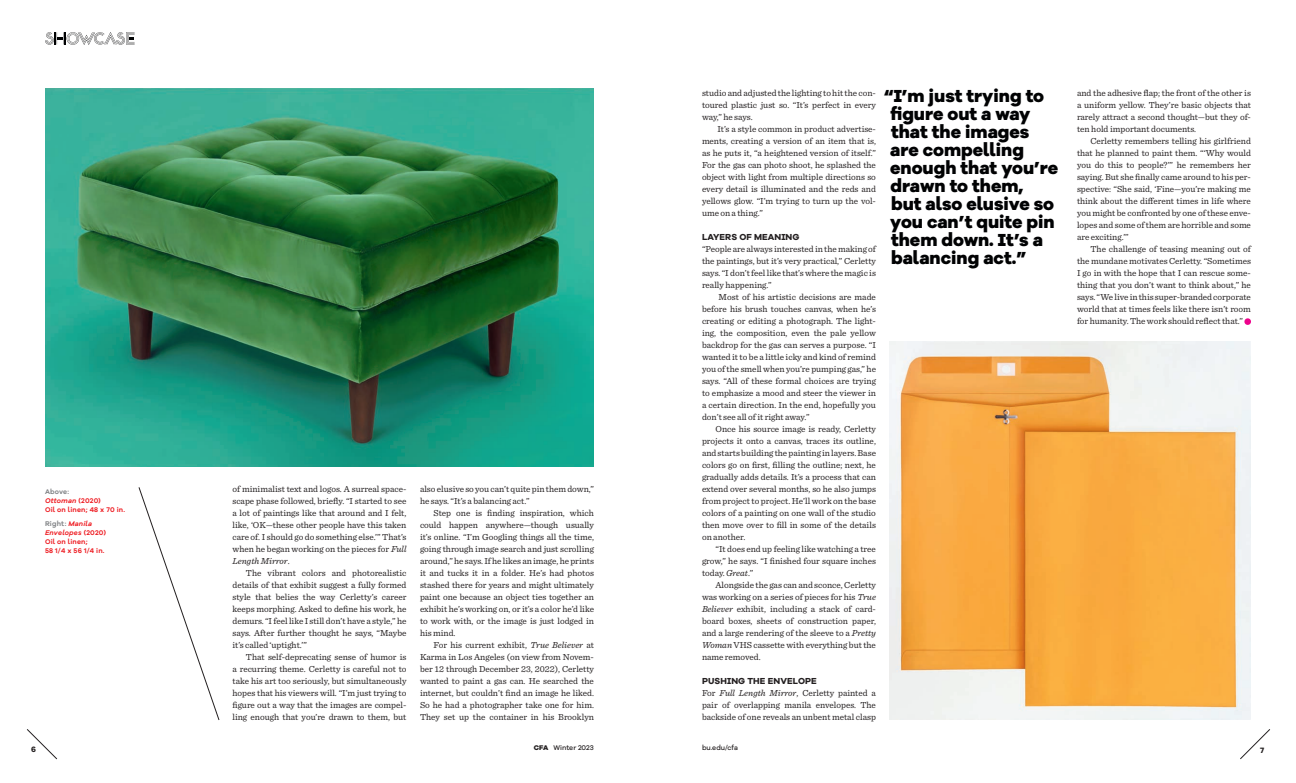
<style>
.page{position:relative;width:1296px;height:783px;background:#fff}
.page>*{position:absolute;margin:0;border:0;box-sizing:border-box;transform-origin:0 0}
.t1{font:800 18px/18px "Galano Grotesque Alt";color:#010203}
.t2{font:9.1px/12px "Sentinel";color:#231f20;text-align:justify}
.t3{font:700 9px "Galano Grotesque Alt";letter-spacing:.01em;color:#231f20}
.t4{font:700 8px "Galano Grotesque Alt";color:#231f20}
.t5{font:600 7px/9px "Galano Grotesque Alt";letter-spacing:.025em;color:#ee1d23}
.t6{font:500 7px "Galano Grotesque Alt";color:#231f20}
.s1{color:#808285}
.s2{font-style:italic}
.s3{font-weight:800}
</style>
<div class="page">
<svg style="left:45px;top:32px;width:90px;height:13px"></svg>
<img style="left:45px;top:88px;width:549px;height:378px">
<svg style="left:138px;top:487px;width:82px;height:233px"></svg>
<svg style="left:27px;top:729px;width:31px;height:31px"></svg>
<svg style="left:1244px;top:318px;width:7px;height:7px"></svg>
<img style="left:890px;top:342px;width:361px;height:378px">
<svg style="left:1240px;top:729px;width:30px;height:31px"></svg>
<p class="t5" style="left:45px;top:487px;width:82px"><span class="s1">Above:<br></span><span class="s2">Ottoman</span> (2020)<br>Oil on linen; 48 x 70 in.</p>
<p class="t5" style="left:45px;top:519px;width:62px"><span class="s1">Right:</span> <span class="s2">Manila<br>Envelopes</span> (2020)<br>Oil on linen;<br>58 1/4 x 56 1/4 in.</p>
<p class="t2" style="left:232px;top:482px;width:176px">of minimalist text and logos. A surreal space&shy;scape phase followed, briefly. “I started to see a lot of paintings like that around and I felt, like, ‘OK—these other people have this taken care of. I should go do something else.’” That’s when he began working on the pieces for <span class="s2">Full Length Mirror</span>.</p>
<p class="t2" style="left:232px;top:566px;width:176px;text-indent:13px">The vibrant colors and photorealistic details of that exhibit suggest a fully formed style that belies the way Cerletty’s career keeps morphing. Asked to define his work, he demurs. “I feel like I still don’t have a style,” he says. After further thought he says, “Maybe it’s called ‘uptight.’”</p>
<p class="t2" style="left:232px;top:650px;width:176px;text-indent:13px">That self-deprecating sense of humor is a recurring theme. Cerletty is careful not to take his art too seriously, but simultaneously hopes that his viewers will. “I’m just trying to figure out a way that the images are compel&shy;ling enough that you’re drawn to them, but</p>
<p class="t2" style="left:420px;top:482px;width:176px">also elusive so you can’t quite pin them down,” he says. “It’s a balancing act.”</p>
<p class="t2" style="left:420px;top:506px;width:176px;text-indent:13px">Step one is finding inspiration, which could happen anywhere—though usually it’s online. “I’m Googling things all the time, going through image search and just scrolling around,” he says. If he likes an image, he prints it and tucks it in a folder. He’s had photos stashed there for years and might ultimately paint one because an object ties together an exhibit he’s working on, or it’s a color he’d like to work with, or the image is just lodged in his mind.</p>
<p class="t2" style="left:420px;top:638px;width:176px;text-indent:13px">For his current exhibit, <span class="s2">True Believer</span> at Karma in Los Angeles (on view from Novem&shy;ber 12 through December 23, 2022), Cerletty wanted to paint a gas can. He searched the internet, but couldn’t find an image he liked.<br>So he had a photographer take one for him.<br>They set up the container in his Brooklyn</p>
<p class="t4" style="left:31px;top:744px;width:6px">6</p>
<p class="t6" style="left:534px;top:743px;width:62px"><span class="s3">CFA</span> Winter 2023</p>
<h1 class="t1" style="left:890px;top:87px;width:170px;text-indent:-6px">“I’m just trying to figure out a way that the images are compelling enough that you’re drawn to them, but also elusive so you can’t quite pin them down. It’s a balancing act.”</h1>
<p class="t2" style="left:1077px;top:86px;width:176px">and the adhesive flap; the front of the other is a uniform yellow. They’re basic objects that rarely attract a second thought—but they of&shy;ten hold important documents.</p>
<p class="t2" style="left:702px;top:86px;width:176px">studio and adjusted the lighting to hit the con&shy;toured plastic just so. “It’s perfect in every way,” he says.</p>
<p class="t2" style="left:702px;top:122px;width:176px;text-indent:15px">It’s a style common in product advertise&shy;ments, creating a version of an item that is, as he puts it, “a heightened version of itself.” For the gas can photo shoot, he splashed the object with light from multiple directions so every detail is illuminated and the reds and yellows glow. “I’m trying to turn up the vol&shy;ume on a thing.”</p>
<p class="t3" style="left:702px;top:231px;width:99px">LAYERS OF MEANING</p>
<p class="t2" style="left:702px;top:242px;width:176px">“People are always interested in the making of the paintings, but it’s very practical,” Cerletty says. “I don’t feel like that’s where the magic is really happening.”</p>
<p class="t2" style="left:702px;top:290px;width:176px;text-indent:17px">Most of his artistic decisions are made before his brush touches canvas, when he’s creating or editing a photograph. The light&shy;ing, the composition, even the pale yellow backdrop for the gas can serves a purpose. “I wanted it to be a little icky and kind of remind you of the smell when you’re pumping gas,” he says. “All of these formal choices are trying to emphasize a mood and steer the viewer in a certain direction. In the end, hopefully you don’t see all of it right away.”</p>
<p class="t2" style="left:702px;top:422px;width:176px;text-indent:13px">Once his source image is ready, Cerletty projects it onto a canvas, traces its outline, and starts building the painting in layers. Base colors go on first, filling the outline; next, he gradually adds details. It’s a process that can extend over several months, so he also jumps from project to project. He’ll work on the base colors of a painting on one wall of the studio then move over to fill in some of the details on another.</p>
<p class="t2" style="left:702px;top:542px;width:175px;text-indent:13px">“It does end up feeling like watching a tree grow,” he says. “I finished four square inches today. <span class="s2">Great</span>.”</p>
<p class="t2" style="left:702px;top:578px;width:176px;text-indent:13px">Alongside the gas can and sconce, Cerletty was working on a series of pieces for his <span class="s2">True Believer</span> exhibit, including a stack of card&shy;board boxes, sheets of construction paper, and a large rendering of the sleeve to a <span class="s2">Pretty Woman</span> VHS cassette with everything but the name removed.</p>
<p class="t3" style="left:702px;top:675px;width:116px">PUSHING THE ENVELOPE</p>
<p class="t2" style="left:702px;top:686px;width:176px">For <span class="s2">Full Length Mirror</span>, Cerletty painted a pair of overlapping manila envelopes. The backside of one reveals an unbent metal clasp</p>
<p class="t2" style="left:1077px;top:134px;width:176px;text-indent:13px">Cerletty remembers telling his girlfriend that he planned to paint them. “‘Why would you do this to people?’” he remembers her saying. But she finally came around to his per&shy;spective: “She said, ‘Fine—you’re making me think about the different times in life where you might be confronted by one of these enve&shy;lopes and some of them are horrible and some are exciting.’”</p>
<p class="t2" style="left:1077px;top:242px;width:176px;text-indent:13px">The challenge of teasing meaning out of the mundane motivates Cerletty. “Sometimes I go in with the hope that I can rescue some&shy;thing that you don’t want to think about,” he says. “We live in this super-branded corporate world that at times feels like there isn’t room for humanity. The work should reflect that.”</p>
<p class="t6" style="left:702px;top:743px;width:37px">bu.edu/cfa</p>
<p class="t4" style="left:1260px;top:745px;width:6px">7</p>
</div>
